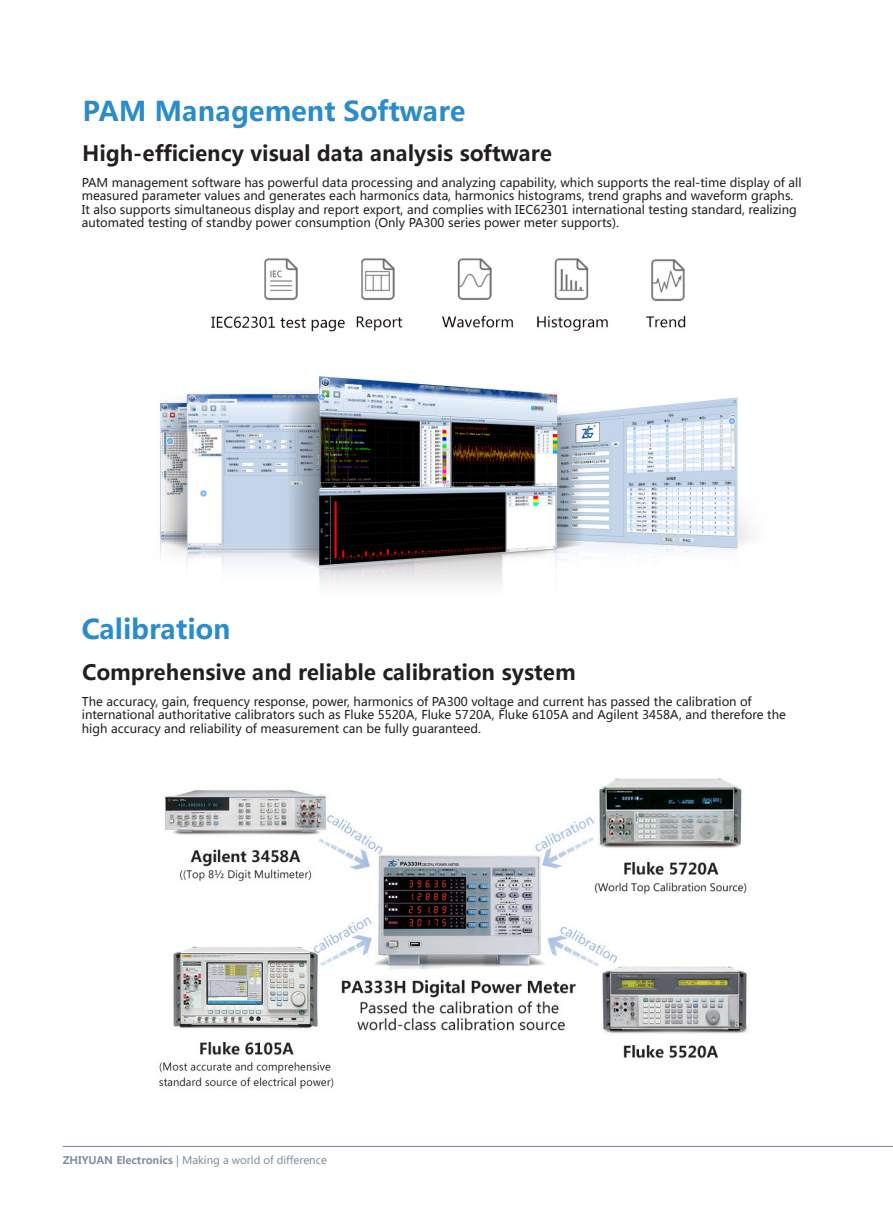
<style>
.page{position:relative;width:893px;height:1212px;background:#fff}
.page>*{position:absolute;margin:0;border:0;box-sizing:border-box;transform-origin:0 0}
.一级标题{font:700 27px "Microsoft Ya Hei";color:#2a8ccb}
.二级标题{font:700 21px "Microsoft Ya Hei";color:#231f20}
.正文2{font:12px/13.5px "Microsoft Ya Hei";color:#231f20}
.t1{font:10.5px "Microsoft Ya Hei";color:#8190a0}
.s1{font-weight:700}
</style>
<div class="page">
<hr style="left:63px;top:1146px;width:830px;height:1px;background:#8190a0">
<img style="left:160px;top:258px;width:591px;height:327px">
<img style="left:159px;top:778px;width:589px;height:311px">
<p class="一级标题" style="left:82px;top:92px;width:384px">PAM Management Software</p>
<p class="二级标题" style="left:82px;top:139px;width:471px">High-efficiency visual data analysis software</p>
<p class="正文2" style="left:82px;top:175px;width:721px">PAM management software has powerful data processing and analyzing capability, which supports the real-time display of all measured parameter values and generates each harmonics data, harmonics histograms, trend graphs and waveform graphs.<br>It also supports simultaneous display and report export, and complies with IEC62301 international testing standard, realizing automated testing of standby power consumption (Only PA300 series power meter supports).</p>
<p class="一级标题" style="left:81px;top:611px;width:151px">Calibration</p>
<p class="二级标题" style="left:82px;top:658px;width:495px">Comprehensive and reliable calibration system</p>
<p class="正文2" style="left:82px;top:694px;width:706px">The accuracy, gain, frequency response, power, harmonics of PA300 voltage and current has passed the calibration of international authoritative calibrators such as Fluke 5520A, Fluke 5720A, Fluke 6105A and Agilent 3458A, and therefore the high accuracy and reliability of measurement can be fully guaranteed.</p>
<p class="t1" style="left:63px;top:1153px;width:266px"><span class="s1">ZHIYUAN Electronics</span> | Making a world of difference</p>
</div>
